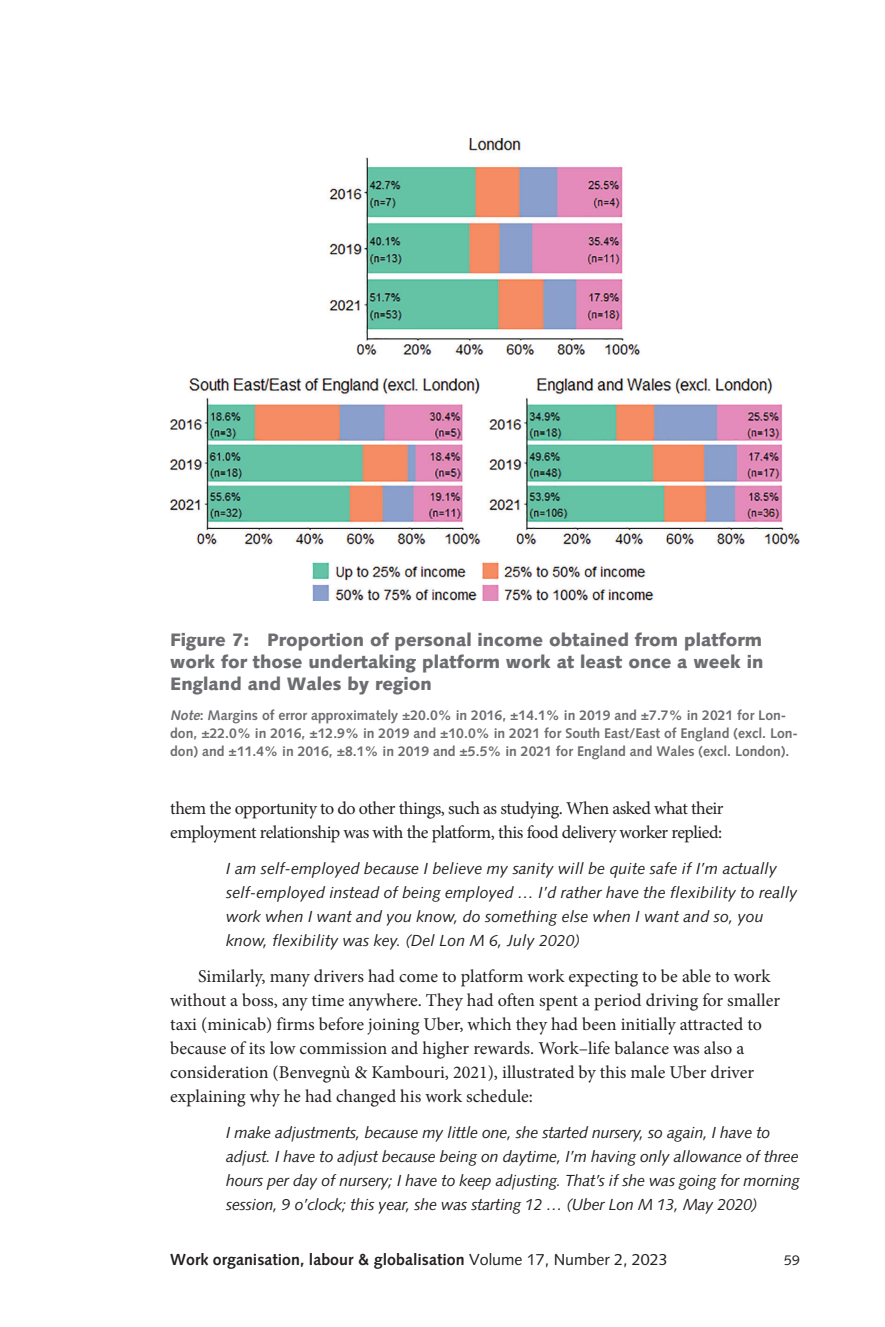
<style>
.page{position:relative;width:885px;height:1327px;background:#fff}
.page>*{position:absolute;margin:0;border:0;box-sizing:border-box;transform-origin:0 0}
.t1{font:18px/24px "Minion Pro";letter-spacing:-.005em;color:#231f20}
.t2{font:18px/24px "Minion Pro";letter-spacing:-.03em;color:#231f20}
.t3{font:900 18px/22px "Syntax LT Std";color:#6c6d70;text-align:justify}
.t4{font:italic 16px/24px "Syntax LT Std";letter-spacing:-.015em;color:#231f20}
.t5{font:700 16px "Syntax LT Std";color:#231f20}
.t6{font:700 14px/18px "Syntax LT Std";color:#6c6d70}
.t7{font:14px "Syntax LT Std";color:#231f20}
.s1{font-style:italic}
.s2{font-weight:400}
</style>
<div class="page">
<img style="left:170px;top:139px;width:629px;height:461px">
<p class="t3" style="left:170px;top:629px;width:594px">Figure 7: Proportion of personal income obtained from platform work for those undertaking platform work at least once a week in England and Wales by region</p>
<p class="t6" style="left:170px;top:706px;width:629px"><span class="s1">Note</span>: Margins of error approximately ±20.0% in 2016, ±14.1% in 2019 and ±7.7% in 2021 for Lon&shy;don, ±22.0% in 2016, ±12.9% in 2019 and ±10.0% in 2021 for South East/East of England (excl. Lon&shy;don) and ±11.4% in 2016, ±8.1% in 2019 and ±5.5% in 2021 for England and Wales (excl. London).</p>
<p class="t2" style="left:170px;top:796px;width:555px">them the opportunity to do other things, such as studying. When asked what their employment relationship was with the platform, this food delivery worker replied:</p>
<p class="t4" style="left:226px;top:856px;width:572px">I am self-employed because I believe my sanity will be quite safe if I’m actually self-employed instead of being employed … I’d rather have the flexibility to really work when I want and you know, do something else when I want and so, you know, flexibility was key. (Del Lon M 6, July 2020)</p>
<p class="t1" style="left:170px;top:964px;width:611px;text-indent:28px">Similarly, many drivers had come to platform work expecting to be able to work without a boss, any time anywhere. They had often spent a period driving for smaller taxi (minicab) firms before joining Uber, which they had been initially attracted to because of its low commission and higher rewards. Work–life balance was also a consideration (Benvegnù &amp; Kambouri, 2021), illustrated by this male Uber driver explaining why he had changed his work schedule:</p>
<p class="t4" style="left:226px;top:1120px;width:575px">I make adjustments, because my little one, she started nursery, so again, I have to adjust. I have to adjust because being on daytime, I’m having only allowance of three hours per day of nursery; I have to keep adjusting. That’s if she was going for morning session, 9 o’clock; this year, she was starting 12 … (Uber Lon M 13, May 2020)</p>
<p class="t5" style="left:170px;top:1250px;width:499px">Work organisation, labour &amp; globalisation <span class="s2">Volume 17, Number 2, 2023</span></p>
<p class="t7" style="left:784px;top:1252px;width:17px">59</p>
</div>
